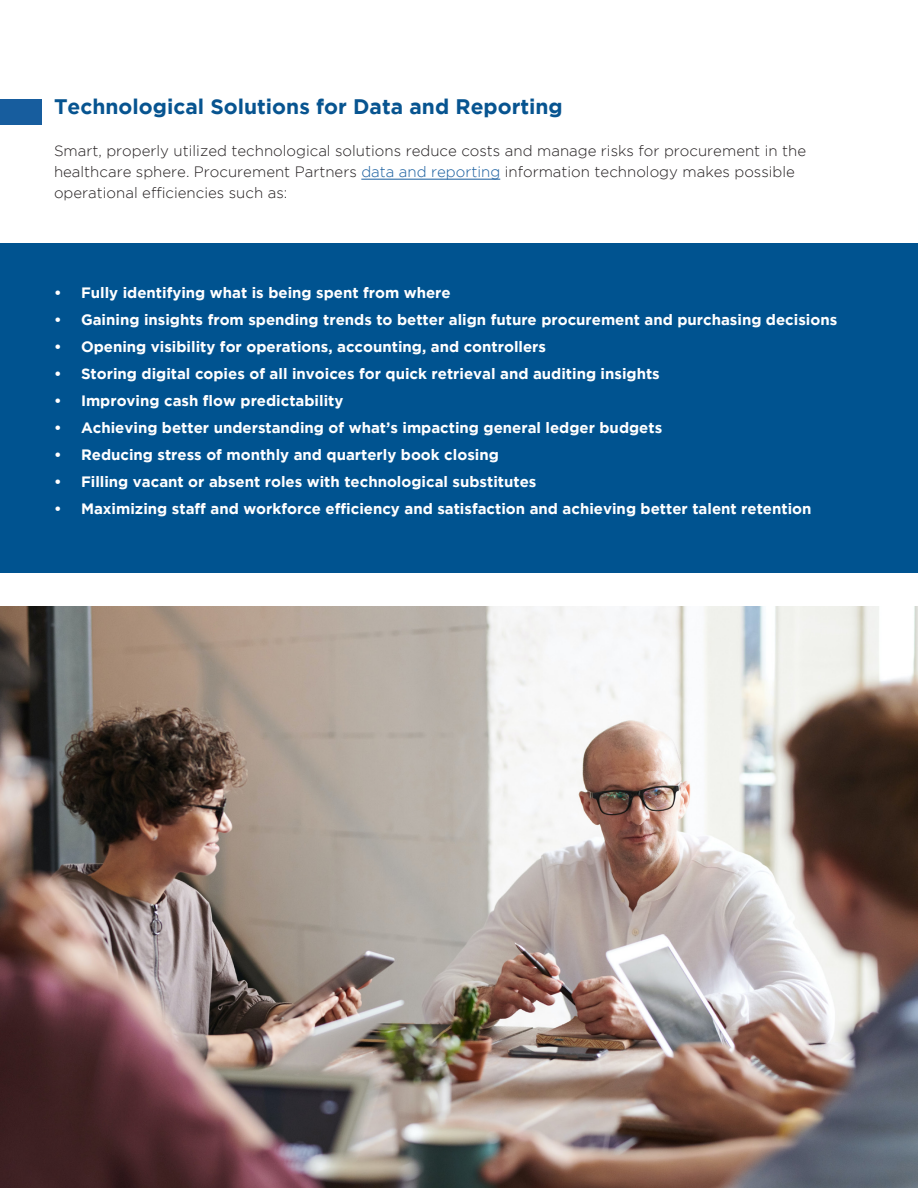
<style>
.page{position:relative;width:918px;height:1188px;background:#fff}
.page>*{position:absolute;margin:0;border:0;box-sizing:border-box;transform-origin:0 0}
.t1{font:700 21px "Gotham";color:#075490}
.t2{font:700 15px "Gotham";color:#fff}
.t3{font:300 15px/21px "Gotham";color:#231f20}
.s1{color:#175d9e}
</style>
<div class="page">
<div style="left:0;top:243px;width:918px;height:329px;background:#005390"></div>
<div style="left:0;top:99px;width:41px;height:25px;background:#175d9e"></div>
<hr style="left:361px;top:179px;width:139px;height:1px;background:#175d9e">
<img style="left:0;top:606px;width:918px;height:582px">
<p class="t1" style="left:54px;top:95px;width:510px">Technological Solutions for Data and Reporting</p>
<p class="t3" style="left:54px;top:140px;width:754px">Smart, properly utilized technological solutions reduce costs and manage risks for procurement in the healthcare sphere. Procurement Partners <span class="s1">data and reporting</span> information technology makes possible operational efficiencies such as:</p>
<p class="t2" style="left:54px;top:284px;width:398px">• Fully identifying what is being spent from where</p>
<p class="t2" style="left:54px;top:311px;width:785px">• Gaining insights from spending trends to better align future procurement and purchasing decisions</p>
<p class="t2" style="left:54px;top:338px;width:494px">• Opening visibility for operations, accounting, and controllers</p>
<p class="t2" style="left:54px;top:365px;width:607px">• Storing digital copies of all invoices for quick retrieval and auditing insights</p>
<p class="t2" style="left:54px;top:392px;width:291px">• Improving cash flow predictability</p>
<p class="t2" style="left:54px;top:419px;width:610px">• Achieving better understanding of what’s impacting general ledger budgets</p>
<p class="t2" style="left:54px;top:446px;width:446px">• Reducing stress of monthly and quarterly book closing</p>
<p class="t2" style="left:54px;top:473px;width:484px">• Filling vacant or absent roles with technological substitutes</p>
<p class="t2" style="left:54px;top:500px;width:759px">• Maximizing staff and workforce efficiency and satisfaction and achieving better talent retention</p>
</div>
